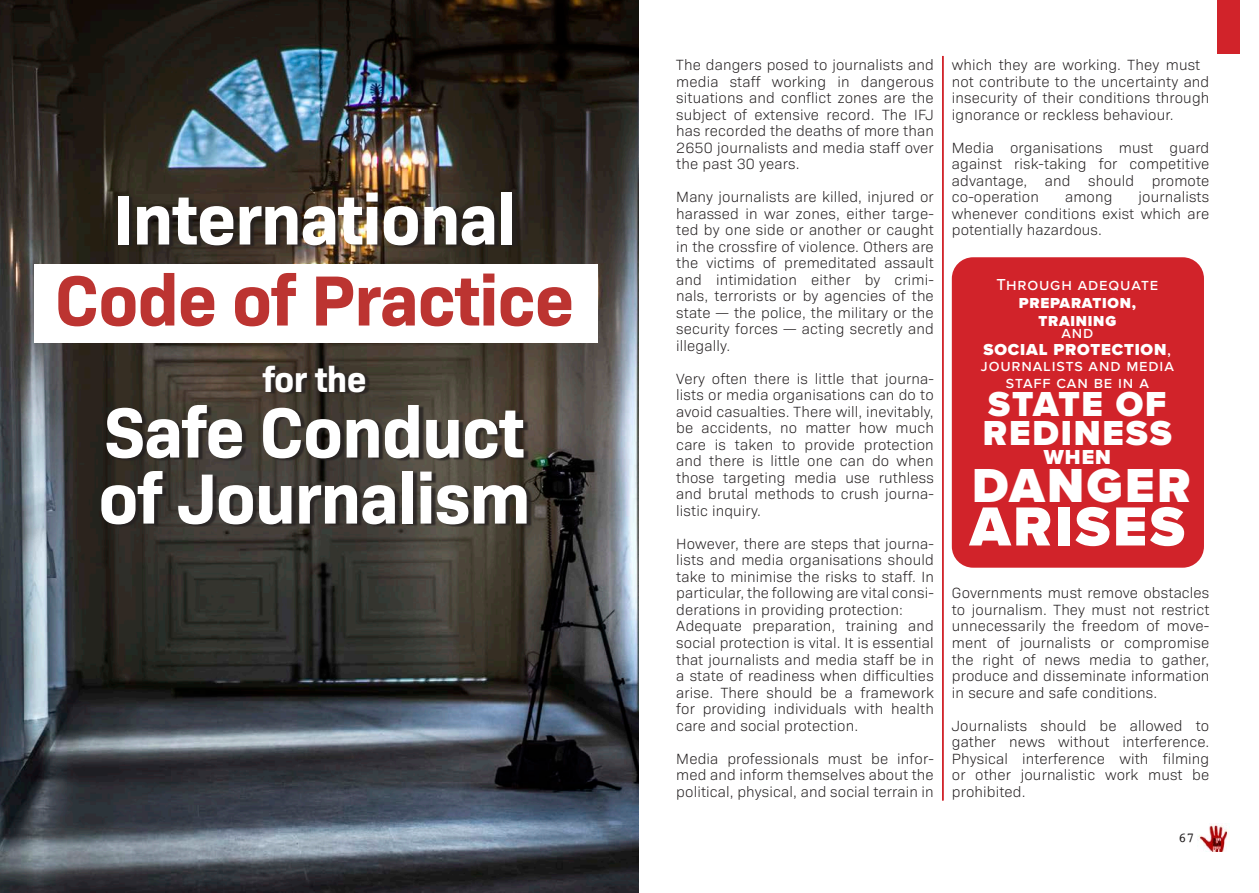
<style>
.page{position:relative;width:1259px;height:893px;background:#fff}
.page>*{position:absolute;margin:0;border:0;box-sizing:border-box;transform-origin:0 0}
.Style_de_paragraphe_2_simple_A5{font:700 72px "Bio Sans";letter-spacing:-.02em;color:#fff}
.Style_de_paragraphe_2_simple_A5-2{font:700 72px "Bio Sans";letter-spacing:-.02em;color:#bc3431}
.BLOC_ROUGE_mini{font:900 57px "Proxima Nova";letter-spacing:.05em;color:#fff}
.BLOC_ROUGE_mini-2{font:900 49.5px "Proxima Nova";letter-spacing:.05em;color:#fff}
.BLOC_ROUGE_mini-3{font:900 36px/28.5px "Proxima Nova";letter-spacing:.05em;color:#fff}
.Style_de_paragraphe_2_simple_A5-3{font:700 36px "Bio Sans";letter-spacing:-.02em;color:#fff}
.BLOC_ROUGE_mini-4{font:900 21px "Proxima Nova";color:#fff}
.BLOC_ROUGE_mini-5{font:500 16.5px/16.5px "Proxima Nova";letter-spacing:.05em;color:#fff;text-align:center}
.BLOC_ROUGE_mini-6{font:900 16.5px "Proxima Nova";letter-spacing:.05em;color:#fff}
.Style_de_paragraphe_2_AUCUNE_LIGNEsimple{font:300 15px/16.5px "Bio Sans";letter-spacing:.01em;color:#231f20;text-align:justify}
.BLOC_ROUGE_mini-7{font:900 15px "Proxima Nova";letter-spacing:.05em;color:#fff}
.t1{font:13.5px "Courier";color:#231f20}
.s1{font-weight:500}
</style>
<div class="page">
<img style="left:1197px;top:823px;width:31px;height:29px">
<img style="left:0;top:0;width:638px;height:893px">
<hr style="left:942px;top:56px;width:1px;height:744px;background:#d1232a">
<div style="left:34px;top:264px;width:564px;height:79px;background:#fff"></div>
<div style="left:104px;top:193px;width:427px;height:334px;background:#231f20;opacity:.75"></div>
<div style="left:952px;top:257px;width:252px;height:311px;background:#d1232a;border-radius:21px"></div>
<div style="left:1217px;top:0;width:22px;height:53px;background:#d1232a"></div>
<p class="Style_de_paragraphe_2_simple_A5" style="left:112px;top:164px;width:406px">International</p>
<p class="Style_de_paragraphe_2_simple_A5-2" style="left:55px;top:245px;width:521px">Code of Practice</p>
<p class="Style_de_paragraphe_2_simple_A5-3" style="left:262px;top:351px;width:106px">for the</p>
<p class="Style_de_paragraphe_2_simple_A5" style="left:104px;top:377px;width:422px">Safe Conduct</p>
<p class="Style_de_paragraphe_2_simple_A5" style="left:98px;top:443px;width:434px">of Journalism</p>
<p class="Style_de_paragraphe_2_AUCUNE_LIGNEsimple" style="left:676px;top:56px;width:259px">The dangers posed to journalists and media staff working in dangerous situations and conflict zones are the subject of extensive record. The IFJ has recorded the deaths of more than 2650 journalists and media staff over the past 30 years.</p>
<p class="Style_de_paragraphe_2_AUCUNE_LIGNEsimple" style="left:676px;top:188px;width:259px">Many journalists are killed, injured or harassed in war zones, either targe&shy;ted by one side or another or caught in the crossfire of violence. Others are the victims of premeditated assault and intimidation either by crimi&shy;nals, terrorists or by agencies of the state — the police, the military or the security forces — acting secretly and illegally.</p>
<p class="Style_de_paragraphe_2_AUCUNE_LIGNEsimple" style="left:676px;top:369px;width:259px">Very often there is little that journa&shy;lists or media organisations can do to avoid casualties. There will, inevitably, be accidents, no matter how much care is taken to provide protection and there is little one can do when those targeting media use ruthless and brutal methods to crush journa&shy;listic inquiry.</p>
<p class="Style_de_paragraphe_2_AUCUNE_LIGNEsimple" style="left:676px;top:534px;width:259px">However, there are steps that journa&shy;lists and media organisations should take to minimise the risks to staff. In particular, the following are vital consi&shy;derations in providing protection:</p>
<p class="Style_de_paragraphe_2_AUCUNE_LIGNEsimple" style="left:676px;top:617px;width:259px">Adequate preparation, training and social protection is vital. It is essential that journalists and media staff be in a state of readiness when difficulties arise. There should be a framework for providing individuals with health care and social protection.</p>
<p class="Style_de_paragraphe_2_AUCUNE_LIGNEsimple" style="left:676px;top:749px;width:259px">Media professionals must be infor&shy;med and inform themselves about the political, physical, and social terrain in</p>
<p class="Style_de_paragraphe_2_AUCUNE_LIGNEsimple" style="left:952px;top:56px;width:259px;text-align:left">which they are working. They must not contribute to the uncertainty and insecurity of their conditions through ignorance or reckless behaviour.</p>
<p class="Style_de_paragraphe_2_AUCUNE_LIGNEsimple" style="left:952px;top:138px;width:259px">Media organisations must guard against risk-taking for competitive advantage, and should promote co-operation</p>
<p class="Style_de_paragraphe_2_AUCUNE_LIGNEsimple" style="left:952px;top:188px;width:259px;text-indent:187px">journalists whenever conditions exist which are potentially hazardous.</p>
<p class="Style_de_paragraphe_2_AUCUNE_LIGNEsimple" style="left:1065px;top:188px;width:49px">among</p>
<p class="BLOC_ROUGE_mini-5" style="left:996px;top:276px;width:163px">Through adequate</p>
<p class="BLOC_ROUGE_mini-7" style="left:1018px;top:292px;width:119px">PREPARATION,</p>
<p class="BLOC_ROUGE_mini-7" style="left:1038px;top:310px;width:79px">TRAINING</p>
<p class="BLOC_ROUGE_mini-5" style="left:1061px;top:324px;width:33px">and</p>
<p class="BLOC_ROUGE_mini-6" style="left:983px;top:337px;width:189px">SOCIAL PROTECTION<span class="s1">,</span></p>
<p class="BLOC_ROUGE_mini-5" style="left:981px;top:357px;width:194px">journalists and media staff can be in a</p>
<p class="BLOC_ROUGE_mini-3" style="left:983px;top:390px;width:190px">STATE OF<br>REDINESS</p>
<p class="BLOC_ROUGE_mini-4" style="left:1043px;top:442px;width:69px">WHEN</p>
<p class="BLOC_ROUGE_mini-2" style="left:972px;top:449px;width:220px">DANGER</p>
<p class="BLOC_ROUGE_mini" style="left:970px;top:484px;width:216px">ARISES</p>
<p class="Style_de_paragraphe_2_AUCUNE_LIGNEsimple" style="left:952px;top:584px;width:259px">Governments must remove obstacles to journalism. They must not restrict unnecessarily the freedom of move&shy;ment of journalists or compromise the right of news media to gather, produce and disseminate information in secure and safe conditions.</p>
<p class="Style_de_paragraphe_2_AUCUNE_LIGNEsimple" style="left:952px;top:716px;width:259px">Journalists should be allowed to gather news without interference.<br>Physical interference with filming or other journalistic work must be prohibited.</p>
<p class="t1" style="left:1178px;top:827px;width:18px">67</p>
</div>
